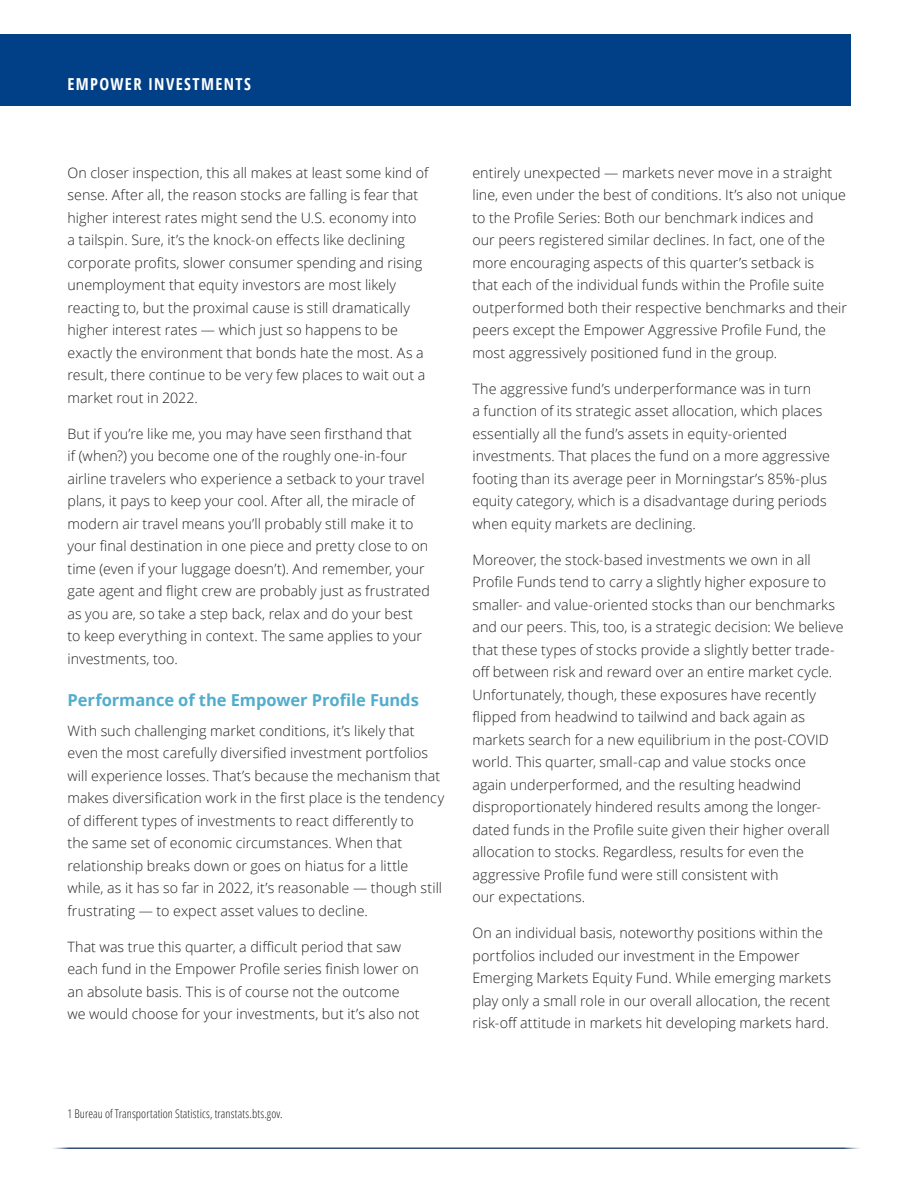
<style>
.page{position:relative;width:918px;height:1188px;background:#fff}
.page>*{position:absolute;margin:0;border:0;box-sizing:border-box;transform-origin:0 0}
.S1{font:700 16.5px "Open Sans";letter-spacing:-.005em;color:#51adcd}
.t1{font:700 condensed 16.5px "Open Sans";letter-spacing:.085em;color:#fff}
.Body_9_5pt{font:300 14.25px/22.5px "Open Sans";letter-spacing:.005em;color:#231f20}
.Disclosure_Footnote{font:300 condensed 12px "Open Sans";letter-spacing:.01em;color:#231f20}
</style>
<div class="page">
<div style="left:0;top:34px;width:850px;height:71px;background:#014086"></div>
<hr style="left:49px;top:1148px;width:815px;height:1px;background:#001f56">
<p class="t1" style="left:68px;top:73px;width:185px">EMPOWER INVESTMENTS</p>
<p class="Body_9_5pt" style="left:68px;top:161px;width:362px">On closer inspection, this all makes at least some kind of sense. After all, the reason stocks are falling is fear that higher interest rates might send the U.S. economy into<br>a tailspin. Sure, it’s the knock-on effects like declining corporate profits, slower consumer spending and rising unemployment that equity investors are most likely reacting to, but the proximal cause is still dramatically higher interest rates — which just so happens to be exactly the environment that bonds hate the most. As a result, there continue to be very few places to wait out a market rout in 2022.</p>
<p class="Body_9_5pt" style="left:68px;top:422px;width:364px">But if you’re like me, you may have seen firsthand that<br>if (when?) you become one of the roughly one-in-four airline travelers who experience a setback to your travel plans, it pays to keep your cool. After all, the miracle of modern air travel means you’ll probably still make it to your final destination in one piece and pretty close to on time (even if your luggage doesn’t). And remember, your gate agent and flight crew are probably just as frustrated as you are, so take a step back, relax and do your best<br>to keep everything in context. The same applies to your investments, too.</p>
<p class="S1" style="left:68px;top:689px;width:353px">Performance of the Empower Profile Funds</p>
<p class="Body_9_5pt" style="left:68px;top:719px;width:378px">With such challenging market conditions, it’s likely that even the most carefully diversified investment portfolios will experience losses. That’s because the mechanism that makes diversification work in the first place is the tendency of different types of investments to react differently to<br>the same set of economic circumstances. When that relationship breaks down or goes on hiatus for a little while, as it has so far in 2022, it’s reasonable — though still frustrating — to expect asset values to decline.</p>
<p class="Body_9_5pt" style="left:68px;top:935px;width:354px">That was true this quarter, a difficult period that saw each fund in the Empower Profile series finish lower on an absolute basis. This is of course not the outcome we would choose for your investments, but it’s also not</p>
<p class="Body_9_5pt" style="left:472px;top:161px;width:376px">entirely unexpected — markets never move in a straight line, even under the best of conditions. It’s also not unique to the Profile Series: Both our benchmark indices and<br>our peers registered similar declines. In fact, one of the more encouraging aspects of this quarter’s setback is<br>that each of the individual funds within the Profile suite outperformed both their respective benchmarks and their peers except the Empower Aggressive Profile Fund, the most aggressively positioned fund in the group.</p>
<p class="Body_9_5pt" style="left:472px;top:377px;width:359px">The aggressive fund’s underperformance was in turn<br>a function of its strategic asset allocation, which places essentially all the fund’s assets in equity-oriented investments. That places the fund on a more aggressive footing than its average peer in Morningstar’s 85%-plus equity category, which is a disadvantage during periods when equity markets are declining.</p>
<p class="Body_9_5pt" style="left:472px;top:548px;width:373px">Moreover, the stock-based investments we own in all Profile Funds tend to carry a slightly higher exposure to smaller- and value-oriented stocks than our benchmarks and our peers. This, too, is a strategic decision: We believe that these types of stocks provide a slightly better trade&shy;off between risk and reward over an entire market cycle.<br>Unfortunately, though, these exposures have recently flipped from headwind to tailwind and back again as markets search for a new equilibrium in the post-COVID world. This quarter, small-cap and value stocks once again underperformed, and the resulting headwind disproportionately hindered results among the longer&shy;dated funds in the Profile suite given their higher overall allocation to stocks. Regardless, results for even the aggressive Profile fund were still consistent with<br>our expectations.</p>
<p class="Body_9_5pt" style="left:472px;top:921px;width:360px">On an individual basis, noteworthy positions within the portfolios included our investment in the Empower Emerging Markets Equity Fund. While emerging markets play only a small role in our overall allocation, the recent risk-off attitude in markets hit developing markets hard.</p>
<p class="Disclosure_Footnote" style="left:68px;top:1105px;width:217px">1 Bureau of Transportation Statistics, transtats.bts.gov.</p>
</div>
